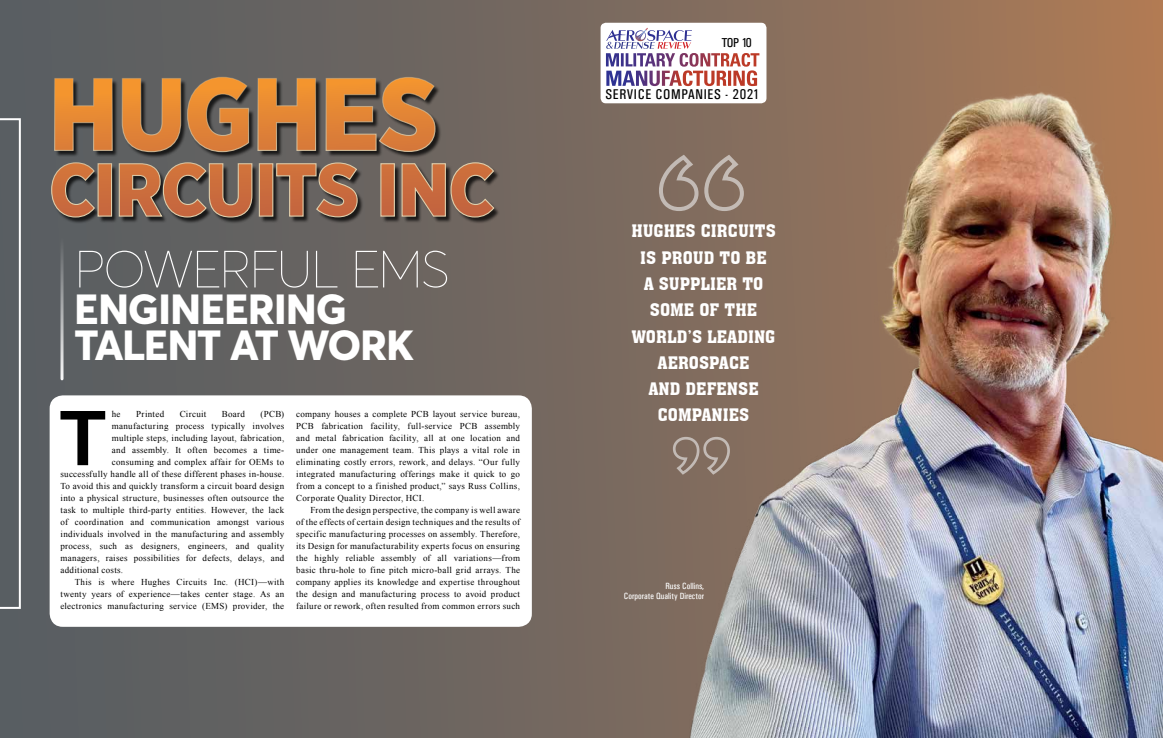
<style>
.page{position:relative;width:1163px;height:738px;background:#fff}
.page>*{position:absolute;margin:0;border:0;box-sizing:border-box;transform-origin:0 0}
.t1{font:700 79.8px "Vegur";color:#000}
.t2{font:100 51.5px "Averta";letter-spacing:-.025em;color:#fff}
.t3{font:800 41.5px/36.4px "Averta";letter-spacing:-.015em;color:#fff}
.t4{font:16.8px/26.3px "Aachen BT";color:#fff;text-align:center}
.t5{font:14.1px "Univers Condensed";letter-spacing:.04em;color:#000}
.t6{font:12.9px "Univers Condensed";color:#000}
.t7{font:9px/12px "Times New Roman";letter-spacing:.03em;color:#000;text-align:justify}
.t8{font:500 condensed 9px/10px "Univers";color:#fff;text-align:right}
</style>
<div class="page">
<div style="left:0;top:0;width:1162px;height:737px;background:linear-gradient(to right,#505c65,#aa7a58)"></div>
<div style="left:50px;top:395px;width:481px;height:231px;background:#fff;border-radius:13px"></div>
<div style="left:53px;top:78px;width:447px;height:146px;background:#000;opacity:.75"></div>
<svg style="left:51px;top:162px;width:444px;height:56px;background:#99694f"></svg>
<svg style="left:54px;top:76px;width:382px;height:77px;background:#a97443"></svg>
<hr style="left:60px;top:228px;width:3px;height:150px;background:#fff">
<img style="left:689px;top:58px;width:473px;height:679px">
<svg style="left:0;top:118px;width:21px;height:490px;background:#696e71"></svg>
<svg style="left:657px;top:153px;width:87px;height:59px;background:#917e72"></svg>
<svg style="left:671px;top:435px;width:59px;height:40px;background:#907e72"></svg>
<div style="left:600px;top:23px;width:166px;height:80px;background:#fff;border-radius:5px"></div>
<svg style="left:606px;top:28px;width:153px;height:58px"></svg>
<h2 class="t2" style="left:75px;top:237px;width:376px">POWERFUL EMS</h2>
<h3 class="t3" style="left:75px;top:290px;width:340px">ENGINEERING<br>TALENT AT WORK</h3>
<h1 class="t1" style="left:59px;top:405px;width:49px">T</h1>
<p class="t7" style="left:112px;top:407px;width:10px">he</p>
<p class="t7" style="left:136px;top:407px;width:30px">Printed</p>
<p class="t7" style="left:180px;top:407px;width:28px">Circuit</p>
<p class="t7" style="left:222px;top:407px;width:25px">Board</p>
<p class="t7" style="left:260px;top:407px;width:25px">(PCB)</p>
<p class="t7" style="left:112px;top:419px;width:174px">manufacturing process typically involves</p>
<p class="t7" style="left:112px;top:431px;width:174px">multiple steps, including layout, fabrication,</p>
<p class="t7" style="left:112px;top:443px;width:174px">and assembly. It often becomes a time-</p>
<p class="t7" style="left:112px;top:455px;width:174px">consuming and complex affair for OEMs to</p>
<p class="t7" style="left:60px;top:467px;width:225px">successfully handle all of these different phases in-house.</p>
<p class="t7" style="left:60px;top:479px;width:225px">To avoid this and quickly transform a circuit board design</p>
<p class="t7" style="left:60px;top:491px;width:225px">into a physical structure, businesses often outsource the</p>
<p class="t7" style="left:60px;top:503px;width:225px">task to multiple third-party entities. However, the lack</p>
<p class="t7" style="left:60px;top:515px;width:225px">of coordination and communication amongst various</p>
<p class="t7" style="left:60px;top:527px;width:225px">individuals involved in the manufacturing and assembly</p>
<p class="t7" style="left:60px;top:539px;width:225px">process, such as designers, engineers, and quality</p>
<p class="t7" style="left:60px;top:551px;width:225px">managers, raises possibilities for defects, delays, and</p>
<p class="t7" style="left:60px;top:563px;width:64px">additional costs.</p>
<p class="t7" style="left:75px;top:575px;width:211px">This is where Hughes Circuits Inc. (HCI)—with</p>
<p class="t7" style="left:60px;top:587px;width:225px">twenty years of experience—takes center stage. As an</p>
<p class="t7" style="left:60px;top:599px;width:225px">electronics manufacturing service (EMS) provider, the</p>
<p class="t7" style="left:296px;top:407px;width:225px">company houses a complete PCB layout service bureau, PCB fabrication facility, full-service PCB assembly and metal fabrication facility, all at one location and under one management team. This plays a vital role in eliminating costly errors, rework, and delays. “Our fully integrated manufacturing offerings make it quick to go from a concept to a finished product,” says Russ Collins, Corporate Quality Director, HCI.</p>
<p class="t7" style="left:296px;top:503px;width:225px;text-indent:14px">From the design perspective, the company is well aware of the effects of certain design techniques and the results of specific manufacturing processes on assembly. Therefore, its Design for manufacturability experts focus on ensuring the highly reliable assembly of all variations—from basic thru-hole to fine pitch micro-ball grid arrays. The company applies its knowledge and expertise throughout the design and manufacturing process to avoid product failure or rework, often resulted from common errors such</p>
<h3 class="t6" style="left:721px;top:35px;width:32px">TOP 10</h3>
<h3 class="t5" style="left:605px;top:86px;width:155px">SERVICE COMPANIES - 2021</h3>
<h3 class="t4" style="left:631px;top:217px;width:146px">HUGHES CIRCUITS<br>IS PROUD TO BE<br>A SUPPLIER TO<br>SOME OF THE<br>WORLD’S LEADING<br>AEROSPACE<br>AND DEFENSE<br>COMPANIES</h3>
<p class="t8" style="left:623px;top:580px;width:82px">Russ Collins,<br>Corporate Quality Director</p>
</div>
